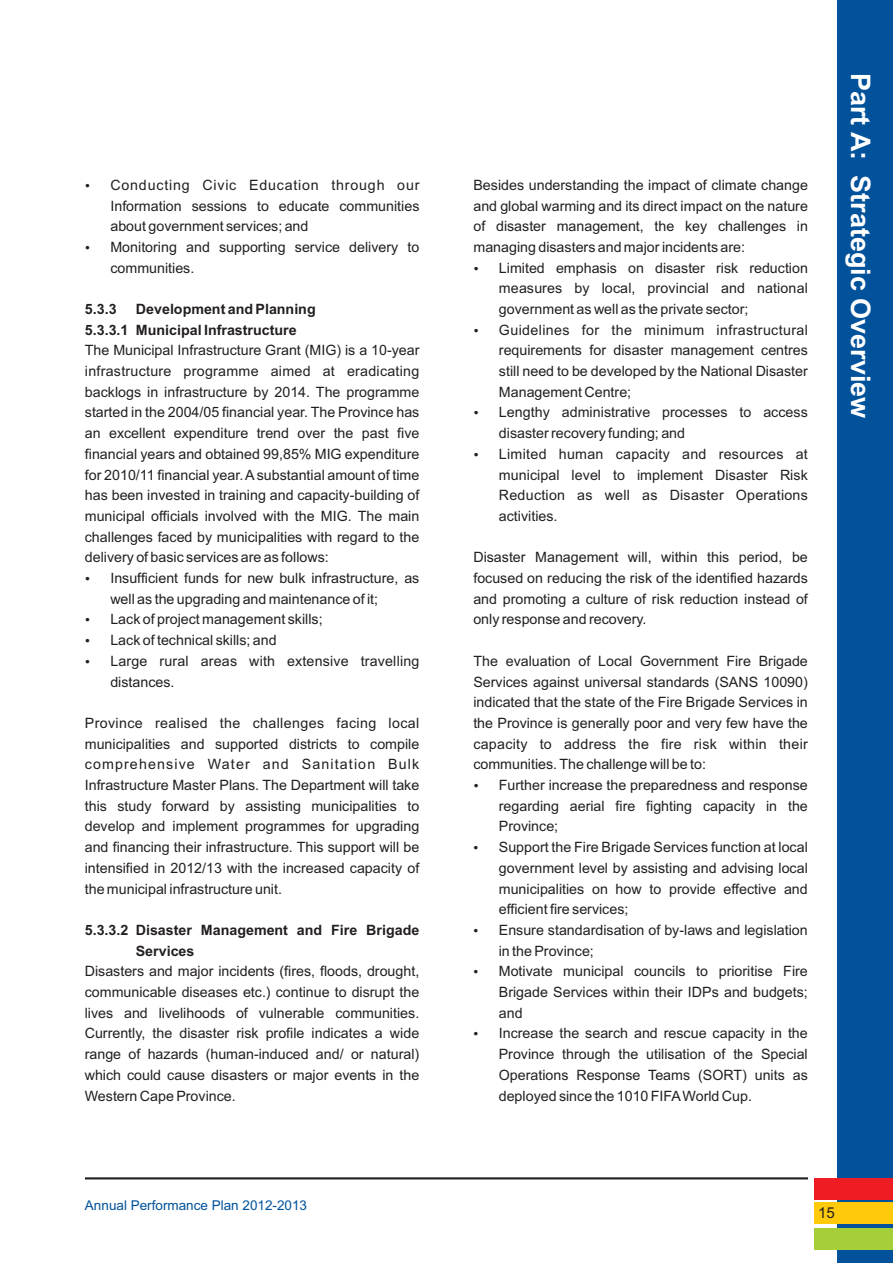
<style>
.page{position:relative;width:893px;height:1263px;background:#fff}
.page>*{position:absolute;margin:0;border:0;box-sizing:border-box;transform-origin:0 0}
.t1{font:700 27px "Arial";color:#fff}
.t2{font:15px "Arial";color:#231f20}
.t3{font:14.25px/20.7px "Arial";color:#231f20}
.t4{font:14.25px "Arial";letter-spacing:.02em;color:#231f20}
.t5{font:700 14.25px "Arial";color:#231f20}
.t6{font:14.25px "Arial";letter-spacing:.025em;color:#231f20}
.t7{font:14.25px "Arial";letter-spacing:.08em;color:#231f20}
.t8{font:14.25px "Arial";letter-spacing:.055em;color:#231f20}
.t9{font:13.5px "Arial";color:#01529b}
</style>
<div class="page">
<div style="left:837px;top:0;width:56px;height:1263px;background:#01529b"></div>
<hr style="left:85px;top:1177px;width:723px;height:2px;background:#231f20">
<div style="left:814px;top:1178px;width:79px;height:22px;background:#ee1d23"></div>
<div style="left:814px;top:1203px;width:79px;height:21px;background:#feca0a"></div>
<div style="left:814px;top:1228px;width:79px;height:21px;background:#a6ce39"></div>
<p class="t8" style="left:110px;top:179px;width:310px">Conducting Civic Education through our</p>
<p class="t3" style="left:473px;top:176px;width:336px">Besides understanding the impact of climate change</p>
<p class="t3" style="left:110px;top:196px;width:310px">Information sessions to educate communities</p>
<p class="t3" style="left:473px;top:196px;width:336px">and global warming and its direct impact on the nature</p>
<p class="t3" style="left:110px;top:217px;width:200px">about government services; and</p>
<p class="t3" style="left:473px;top:217px;width:336px">of disaster management, the key challenges in</p>
<p class="t3" style="left:110px;top:238px;width:310px">Monitoring and supporting service delivery to</p>
<p class="t3" style="left:473px;top:238px;width:273px">managing disasters and major incidents are:</p>
<p class="t3" style="left:110px;top:259px;width:85px">communities.</p>
<p class="t3" style="left:499px;top:259px;width:310px">Limited emphasis on disaster risk reduction measures by local, provincial and national</p>
<p class="t5" style="left:85px;top:304px;width:33px">5.3.3</p>
<p class="t5" style="left:136px;top:304px;width:181px">Development and Planning</p>
<p class="t3" style="left:499px;top:300px;width:251px">government as well as the private sector;</p>
<p class="t5" style="left:85px;top:324px;width:213px">5.3.3.1 Municipal Infrastructure</p>
<p class="t6" style="left:499px;top:324px;width:310px">Guidelines for the minimum infrastructural</p>
<p class="t3" style="left:85px;top:341px;width:336px">The Municipal Infrastructure Grant (MIG) is a 10-year</p>
<p class="t3" style="left:499px;top:341px;width:310px">requirements for disaster management centres</p>
<p class="t4" style="left:85px;top:366px;width:336px">infrastructure programme aimed at eradicating</p>
<p class="t3" style="left:499px;top:362px;width:310px">still need to be developed by the National Disaster</p>
<p class="t3" style="left:85px;top:383px;width:336px">backlogs in infrastructure by 2014. The programme</p>
<p class="t3" style="left:499px;top:383px;width:134px">Management Centre;</p>
<p class="t3" style="left:85px;top:403px;width:336px">started in the 2004/05 financial year. The Province has</p>
<p class="t3" style="left:499px;top:403px;width:310px">Lengthy administrative processes to access</p>
<p class="t3" style="left:85px;top:424px;width:336px">an excellent expenditure trend over the past five</p>
<p class="t3" style="left:499px;top:424px;width:188px">disaster recovery funding; and</p>
<p class="t3" style="left:85px;top:445px;width:336px">financial years and obtained 99,85% MIG expenditure</p>
<p class="t4" style="left:499px;top:448px;width:310px">Limited human capacity and resources at</p>
<p class="t3" style="left:85px;top:465px;width:336px">for 2010/11 financial year. Asubstantial amount of time</p>
<p class="t3" style="left:499px;top:465px;width:310px">municipal level to implement Disaster Risk</p>
<p class="t3" style="left:85px;top:486px;width:336px">has been invested in training and capacity-building of</p>
<p class="t4" style="left:499px;top:490px;width:310px">Reduction as well as Disaster Operations</p>
<p class="t3" style="left:85px;top:507px;width:336px">municipal officials involved with the MIG. The main</p>
<p class="t3" style="left:499px;top:507px;width:60px">activities.</p>
<p class="t3" style="left:85px;top:528px;width:336px">challenges faced by municipalities with regard to the delivery of basic services are as follows:</p>
<p class="t3" style="left:473px;top:548px;width:336px">Disaster Management will, within this period, be</p>
<p class="t3" style="left:110px;top:569px;width:310px">Insufficient funds for new bulk infrastructure, as</p>
<p class="t3" style="left:473px;top:569px;width:336px">focused on reducing the risk of the identified hazards</p>
<p class="t3" style="left:110px;top:590px;width:269px">well as the upgrading and maintenance of it;</p>
<p class="t3" style="left:473px;top:590px;width:336px">and promoting a culture of risk reduction instead of</p>
<p class="t3" style="left:110px;top:610px;width:214px">Lack of project management skills;</p>
<p class="t3" style="left:473px;top:610px;width:175px">only response and recovery.</p>
<p class="t3" style="left:110px;top:631px;width:310px">Lack of technical skills; and<br>Large rural areas with extensive travelling</p>
<p class="t3" style="left:473px;top:652px;width:336px">The evaluation of Local Government Fire Brigade</p>
<p class="t3" style="left:110px;top:672px;width:66px">distances.</p>
<p class="t3" style="left:473px;top:672px;width:336px">Services against universal standards (SANS 10090) indicated that the state of the Fire Brigade Services in</p>
<p class="t6" style="left:85px;top:717px;width:336px">Province realised the challenges facing local</p>
<p class="t3" style="left:473px;top:714px;width:336px">the Province is generally poor and very few have the</p>
<p class="t3" style="left:85px;top:735px;width:336px">municipalities and supported districts to compile</p>
<p class="t4" style="left:473px;top:738px;width:336px">capacity to address the fire risk within their</p>
<p class="t7" style="left:85px;top:759px;width:336px">comprehensive Water and Sanitation Bulk</p>
<p class="t3" style="left:473px;top:755px;width:234px">communities. The challenge will be to:</p>
<p class="t3" style="left:85px;top:776px;width:336px">Infrastructure Master Plans. The Department will take</p>
<p class="t3" style="left:499px;top:776px;width:310px">Further increase the preparedness and response</p>
<p class="t3" style="left:85px;top:797px;width:336px">this study forward by assisting municipalities to</p>
<p class="t3" style="left:499px;top:797px;width:310px">regarding aerial fire fighting capacity in the</p>
<p class="t3" style="left:85px;top:817px;width:336px">develop and implement programmes for upgrading</p>
<p class="t3" style="left:499px;top:817px;width:61px">Province;</p>
<p class="t3" style="left:85px;top:838px;width:336px">and financing their infrastructure. This support will be</p>
<p class="t3" style="left:499px;top:838px;width:310px">Support the Fire Brigade Services function at local</p>
<p class="t3" style="left:85px;top:859px;width:336px">intensified in 2012/13 with the increased capacity of</p>
<p class="t3" style="left:499px;top:859px;width:310px">government level by assisting and advising local</p>
<p class="t3" style="left:85px;top:879px;width:199px">the municipal infrastructure unit.</p>
<p class="t3" style="left:499px;top:879px;width:310px">municipalities on how to provide effective and efficient fire services;</p>
<p class="t5" style="left:85px;top:924px;width:336px">5.3.3.2 Disaster Management and Fire Brigade</p>
<p class="t3" style="left:499px;top:921px;width:310px">Ensure standardisation of by-laws and legislation</p>
<p class="t5" style="left:136px;top:945px;width:60px">Services</p>
<p class="t3" style="left:499px;top:941px;width:97px">in the Province;</p>
<p class="t3" style="left:85px;top:962px;width:336px">Disasters and major incidents (fires, floods, drought,</p>
<p class="t3" style="left:499px;top:962px;width:310px">Motivate municipal councils to prioritise Fire</p>
<p class="t3" style="left:85px;top:983px;width:336px">communicable diseases etc.) continue to disrupt the</p>
<p class="t3" style="left:499px;top:983px;width:310px">Brigade Services within their IDPs and budgets;</p>
<p class="t3" style="left:85px;top:1004px;width:336px">lives and livelihoods of vulnerable communities.</p>
<p class="t3" style="left:499px;top:1004px;width:25px">and</p>
<p class="t3" style="left:85px;top:1024px;width:336px">Currently, the disaster risk profile indicates a wide</p>
<p class="t3" style="left:499px;top:1024px;width:310px">Increase the search and rescue capacity in the</p>
<p class="t3" style="left:85px;top:1045px;width:336px">range of hazards (human-induced and/ or natural)</p>
<p class="t3" style="left:499px;top:1045px;width:310px">Province through the utilisation of the Special</p>
<p class="t3" style="left:85px;top:1066px;width:336px">which could cause disasters or major events in the</p>
<p class="t3" style="left:499px;top:1066px;width:310px">Operations Response Teams (SORT) units as</p>
<p class="t3" style="left:85px;top:1086px;width:153px">Western Cape Province.</p>
<p class="t3" style="left:499px;top:1086px;width:255px">deployed since the 1010 FIFAWorld Cup.</p>
<h1 class="t1" style="left:871px;top:73px;width:347px;rotate:90deg">Part A: Strategic Overview</h1>
<p class="t9" style="left:85px;top:1200px;width:224px">Annual Performance Plan 2012-2013</p>
<p class="t2" style="left:818px;top:1207px;width:18px">15</p>
</div>
